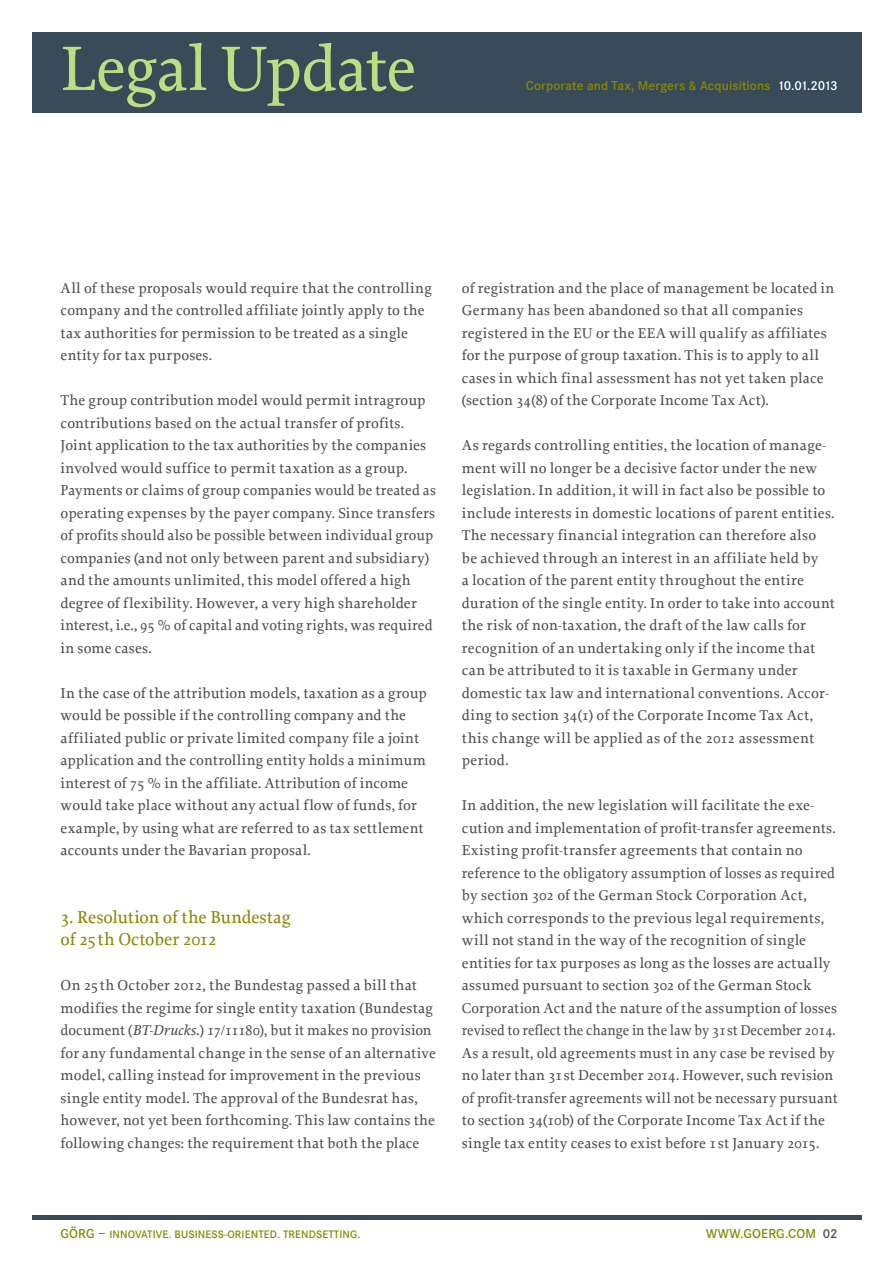
<style>
.page{position:relative;width:893px;height:1263px;background:#fff}
.page>*{position:absolute;margin:0;border:0;box-sizing:border-box;transform-origin:0 0}
.t1{font:500 66px "Proforma";letter-spacing:-.015em;color:#bedc82}
.t2{font:500 18px/22.5px "Proforma";letter-spacing:-.005em;color:#878700}
.t3{font:500 15px/22.5px "Proforma";letter-spacing:.015em;color:#4d4d4c}
.t4{font:500 14.85px "Proforma";letter-spacing:-.005em;color:#4d4d4c;scale:.96 1}
.t5{font:600 13.5px "Corporate S";letter-spacing:.005em;color:#878700}
.t6{font:600 11.25px "Corporate S";letter-spacing:.01em;color:#878700}
.s1{color:#fff}
.s2{font-style:italic}
.s3{font-size:13.5px}
.s4{color:#4d4d4c}
</style>
<div class="page">
<div style="left:32px;top:1215px;width:829px;height:5px;background:#394b58"></div>
<div style="left:32px;top:32px;width:829px;height:80px;background:#394b58"></div>
<h1 class="t1" style="left:61px;top:28px;width:357px">Legal Update</h1>
<p class="t5" style="left:526px;top:78px;width:313px">Corporate and Tax, Mergers &amp; Acquisitions <span class="s1">10.01.2013</span></p>
<p class="t3" style="left:61px;top:276px;width:373px">All of these proposals would require that the controlling company and the controlled affiliate jointly apply to the tax authorities for permission to be treated as a single entity for tax purposes.</p>
<p class="t3" style="left:61px;top:389px;width:377px">The group contribution model would permit intragroup contributions based on the actual transfer of profits.<br>Joint application to the tax authorities by the companies involved would suffice to permit taxation as a group.<br>Payments or claims of group companies would be treated as operating expenses by the payer company. Since transfers of profits should also be possible between individual group companies (and not only between parent and subsidiary) and the amounts unlimited, this model offered a high degree of flexibility. However, a very high shareholder interest, i.e., 95 % of capital and voting rights, was required in some cases.</p>
<p class="t3" style="left:61px;top:681px;width:368px">In the case of the attribution models, taxation as a group would be possible if the controlling company and the affiliated public or private limited company file a joint application and the controlling entity holds a minimum interest of 75 % in the affiliate. Attribution of income would take place without any actual flow of funds, for example, by using what are referred to as tax settlement accounts under the Bavarian proposal.</p>
<p class="t2" style="left:61px;top:905px;width:232px">3. Resolution of the Bundestag of 25th October 2012</p>
<p class="t3" style="left:61px;top:974px;width:377px">On 25th October 2012, the Bundestag passed a bill that modifies the regime for single entity taxation (Bundestag document (<span class="s2">BT-Drucks.</span>) 17/11180), but it makes no provision for any fundamental change in the sense of an alternative model, calling instead for improvement in the previous single entity model. The approval of the Bundesrat has, however, not yet been forthcoming. This law contains the following changes: the requirement that both the place</p>
<p class="t3" style="left:462px;top:276px;width:374px">of registration and the place of management be located in Germany has been abandoned so that all companies registered in the EU or the EEA will qualify as affiliates for the purpose of group taxation. This is to apply to all cases in which final assessment has not yet taken place (section 34(8) of the Corporate Income Tax Act).</p>
<p class="t3" style="left:462px;top:434px;width:374px">As regards controlling entities, the location of manage&shy;ment will no longer be a decisive factor under the new legislation. In addition, it will in fact also be possible to include interests in domestic locations of parent entities.<br>The necessary financial integration can therefore also be achieved through an interest in an affiliate held by<br>a location of the parent entity throughout the entire duration of the single entity. In order to take into account the risk of non-taxation, the draft of the law calls for recognition of an undertaking only if the income that can be attributed to it is taxable in Germany under domestic tax law and international conventions. Accor&shy;ding to section 34(1) of the Corporate Income Tax Act, this change will be applied as of the 2012 assessment period.</p>
<p class="t3" style="left:462px;top:794px;width:376px">In addition, the new legislation will facilitate the exe&shy;cution and implementation of profit-transfer agreements.<br>Existing profit-transfer agreements that contain no reference to the obligatory assumption of losses as required by section 302 of the German Stock Corporation Act, which corresponds to the previous legal requirements, will not stand in the way of the recognition of single entities for tax purposes as long as the losses are actually assumed pursuant to section 302 of the German Stock Corporation Act and the nature of the assumption of losses</p>
<p class="t4" style="left:462px;top:1021px;width:391px">revised to reflect the change in the law by 31st December 2014.</p>
<p class="t3" style="left:462px;top:1041px;width:377px">As a result, old agreements must in any case be revised by no later than 31st December 2014. However, such revision of profit-transfer agreements will not be necessary pursuant to section 34(10b) of the Corporate Income Tax Act if the single tax entity ceases to exist before 1st January 2015.</p>
<p class="t6" style="left:61px;top:1227px;width:301px"><span class="s3">GÖRG –</span> INNOVATIVE. BUSINESS-ORIENTED. TRENDSETTING.</p>
<p class="t5" style="left:706px;top:1225px;width:13px">www</p>
<p class="t5" style="left:740px;top:1225px;width:99px">.goerg.com <span class="s4">02</span></p>
</div>
